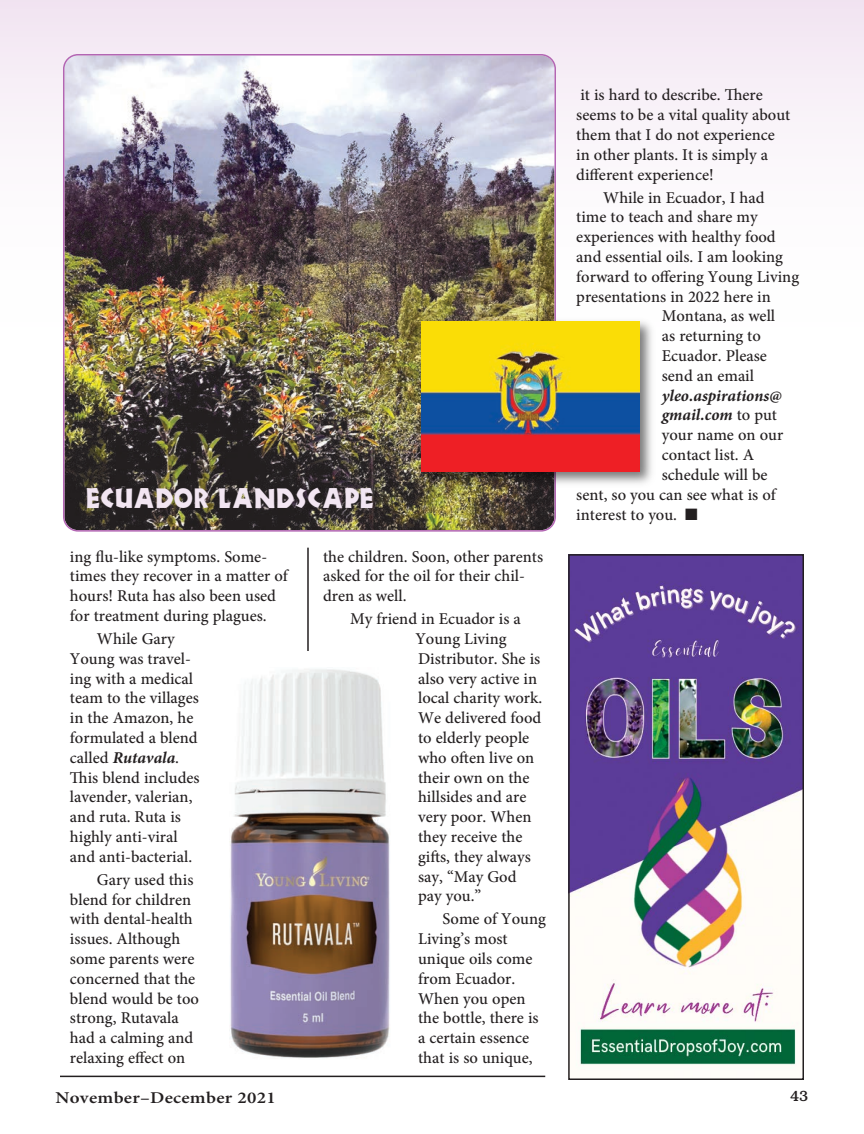
<style>
.page{position:relative;width:864px;height:1134px;background:#fff}
.page>*{position:absolute;margin:0;border:0;box-sizing:border-box;transform-origin:0 0}
.t1{font:25.5px "Heartwood Display S Si";color:#f2e6f2;scale:.9 1}
.t2{font:500 16.5px/19.8px "Minion Pro";color:#231f20}
.t3{font:italic 700 16.5px "Minion Pro";color:#231f20}
.t4{font:600 16.5px "Minion Pro";letter-spacing:.015em;color:#231f20;scale:1.15 1}
.t5{font:500 15px "Bookman";color:#231f20}
.s1{font-weight:700;font-style:italic}
.s2{font-weight:500;font-style:normal}
</style>
<div class="page">
<div style="left:0;top:0;width:864px;height:332px;background:linear-gradient(to bottom,#f3e7f3,#fff)"></div>
<hr style="left:307px;top:548px;width:2px;height:103px;background:#231f20">
<img style="left:63px;top:54px;width:493px;height:478px">
<img style="left:229px;top:669px;width:161px;height:389px">
<hr style="left:60px;top:1076px;width:485px;height:1px;background:#231f20">
<img style="left:414px;top:315px;width:244px;height:175px">
<img style="left:421px;top:321px;width:218px;height:150px">
<img style="left:571px;top:557px;width:230px;height:508px">
<div style="left:568px;top:554px;width:236px;height:526px;border:2px solid #231f20"></div>
<h1 class="t1" style="left:86px;top:485px;width:322px">ECUADOR LANDSCAPE</h1>
<p class="t2" style="left:70px;top:548px;width:219px">ing flu-like symptoms. Some&shy;times they recover in a matter of hours! Ruta has also been used for treatment during plagues.</p>
<p class="t2" style="left:70px;top:630px;width:131px;text-indent:27px">While Gary<br>Young was travel&shy;ing with a medical team to the villages in the Amazon, he formulated a blend called <span class="s1">Rutavala</span>.<br>This blend includes lavender, valerian, and ruta. Ruta is highly anti-viral and anti-bacterial.</p>
<p class="t2" style="left:70px;top:871px;width:131px;text-indent:27px">Gary used this blend for children with dental-health issues. Although some parents were concerned that the blend would be too strong, Rutavala had a calming and relaxing effect on</p>
<p class="t2" style="left:323px;top:548px;width:222px">the children. Soon, other parents asked for the oil for their chil&shy;dren as well.</p>
<p class="t2" style="left:415px;top:611px;width:128px;text-indent:-65px">My friend in Ecuador is a<br>Young Living<br>Distributor. She is also very active in local charity work.<br>We delivered food to elderly people who often live on their own on the hillsides and are very poor. When they receive the gifts, they always say, “May God<br>pay you.”</p>
<p class="t2" style="left:418px;top:911px;width:129px;text-indent:25px">Some of Young<br>Living’s most unique oils come from Ecuador.<br>When you open the bottle, there is a certain essence that is so unique,</p>
<p class="t2" style="left:576px;top:87px;width:216px">it is hard to describe. There seems to be a vital quality about them that I do not experience in other plants. It is simply a different experience!</p>
<p class="t2" style="left:603px;top:189px;width:163px">While in Ecuador, I had</p>
<p class="t2" style="left:576px;top:209px;width:183px">time to teach and share my</p>
<p class="t2" style="left:576px;top:229px;width:201px">experiences with healthy food</p>
<p class="t2" style="left:576px;top:248px;width:208px">and essential oils. I am looking</p>
<p class="t2" style="left:576px;top:268px;width:224px">forward to offering Young Living</p>
<p class="t2" style="left:576px;top:288px;width:196px">presentations in 2022 here in</p>
<p class="t2" style="left:662px;top:308px;width:115px">Montana, as well</p>
<p class="t2" style="left:662px;top:328px;width:101px">as returning to</p>
<p class="t2" style="left:662px;top:347px;width:107px">Ecuador. Please</p>
<p class="t2" style="left:662px;top:367px;width:94px">send an email</p>
<p class="t3" style="left:662px;top:385px;width:121px">yleo.aspirations@</p>
<p class="t3" style="left:662px;top:405px;width:117px">gmail.com <span class="s2">to put</span></p>
<p class="t2" style="left:662px;top:427px;width:123px">your name on our</p>
<p class="t2" style="left:662px;top:446px;width:94px">contact list. A</p>
<p class="t2" style="left:662px;top:466px;width:107px">schedule will be</p>
<p class="t2" style="left:576px;top:486px;width:201px">sent, so you can see what is of</p>
<p class="t2" style="left:576px;top:506px;width:123px">interest to you. ■</p>
<p class="t4" style="left:56px;top:1087px;width:193px">November–December 2021</p>
<p class="t5" style="left:790px;top:1091px;width:20px">43</p>
</div>
